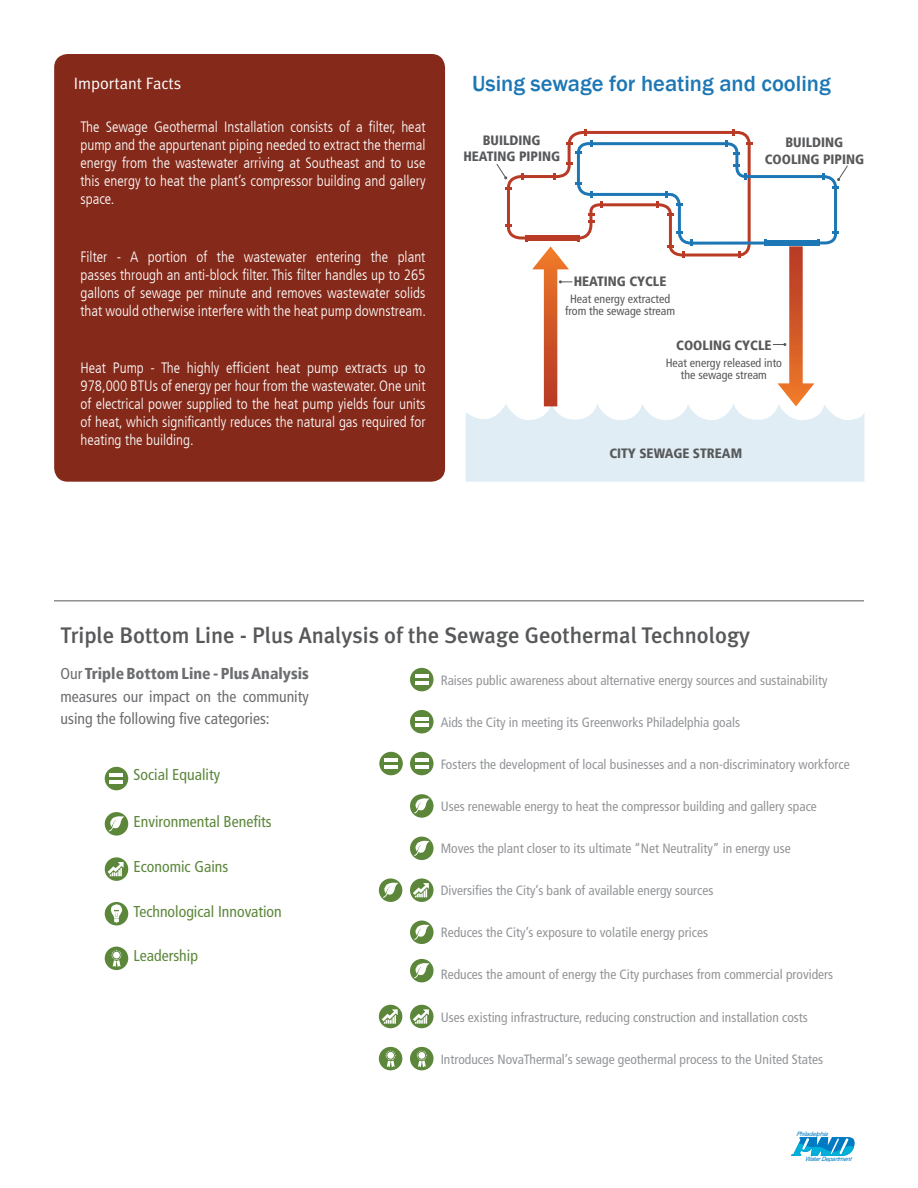
<style>
.page{position:relative;width:918px;height:1188px;background:#fff}
.page>*{position:absolute;margin:0;border:0;box-sizing:border-box;transform-origin:0 0}
.Header__Main{font:500 22.5px "Meta Plus";color:#57585a}
.Body_Text__What_We_r{font:500 22.5px "Franklin Gothic";color:#1c77b4}
.Header__In_it_for_Yo{font:16.5px "Meta Plus Normal";color:#fff}
.New_Body_Text{font:condensed 15.75px/22.5px "Frutiger LT";color:#6c6d70;text-align:justify}
.New_Body_Text-2{font:condensed 15.75px "Frutiger LT";color:#5c873b}
.Body_Text__What_We_r-2{font:300 condensed 15px/18px "Frutiger LT";color:#fff;text-align:justify}
.New_Body_Text-3{font:condensed 13.5px "Frutiger LT";color:#939598}
.Glossary{font:900 condensed 13.5px/16.5px "Frutiger LT";color:#57585a;text-align:center}
.Glossary-2{font:condensed 12px/12px "Frutiger LT";color:#57585a;text-align:center}
.t1{font:italic 6px "Helvetica";letter-spacing:-.02em;color:#007ac2}
.s1{font-weight:900}
</style>
<div class="page">
<svg style="left:410px;top:668px;width:24px;height:23px"></svg>
<svg style="left:415px;top:675px;width:13px;height:9px"></svg>
<div style="left:410px;top:710px;width:24px;height:23px;background:#5c873b;border-radius:50%"></div>
<svg style="left:415px;top:717px;width:13px;height:3px"></svg>
<hr style="left:415px;top:723px;width:13px;height:4px;background:#fff">
<svg style="left:410px;top:752px;width:24px;height:23px"></svg>
<svg style="left:415px;top:759px;width:13px;height:9px"></svg>
<div style="left:379px;top:752px;width:24px;height:23px;background:#5c873b;border-radius:50%"></div>
<hr style="left:384px;top:759px;width:14px;height:3px;background:#fff">
<hr style="left:384px;top:765px;width:14px;height:3px;background:#fff">
<div style="left:54px;top:54px;width:391px;height:428px;background:#852a1a;border-radius:14px"></div>
<svg style="left:791px;top:1137px;width:64px;height:19px"></svg>
<div style="left:105px;top:902px;width:23px;height:23px;background:#5c873b;border-radius:50%"></div>
<svg style="left:111px;top:904px;width:11px;height:19px"></svg>
<div style="left:105px;top:812px;width:23px;height:24px;background:#5c873b;border-radius:50%"></div>
<svg style="left:108px;top:815px;width:16px;height:16px"></svg>
<svg style="left:410px;top:794px;width:24px;height:24px"></svg>
<svg style="left:413px;top:797px;width:17px;height:17px"></svg>
<svg style="left:410px;top:837px;width:24px;height:23px"></svg>
<svg style="left:413px;top:839px;width:17px;height:17px"></svg>
<svg style="left:410px;top:921px;width:24px;height:23px"></svg>
<svg style="left:413px;top:923px;width:17px;height:17px"></svg>
<div style="left:410px;top:959px;width:24px;height:23px;background:#5c873b;border-radius:50%"></div>
<svg style="left:413px;top:962px;width:17px;height:16px"></svg>
<div style="left:379px;top:878px;width:23px;height:24px;background:#5c873b;border-radius:50%"></div>
<svg style="left:382px;top:881px;width:17px;height:17px"></svg>
<svg style="left:105px;top:857px;width:23px;height:24px"></svg>
<svg style="left:108px;top:862px;width:16px;height:14px"></svg>
<svg style="left:410px;top:878px;width:24px;height:24px"></svg>
<svg style="left:413px;top:883px;width:16px;height:14px"></svg>
<div style="left:410px;top:1005px;width:24px;height:23px;background:#5c873b;border-radius:50%"></div>
<svg style="left:413px;top:1009px;width:16px;height:15px"></svg>
<div style="left:379px;top:1005px;width:23px;height:23px;background:#5c873b;border-radius:50%"></div>
<svg style="left:382px;top:1009px;width:16px;height:15px"></svg>
<div style="left:105px;top:947px;width:23px;height:23px;background:#5c873b;border-radius:50%"></div>
<svg style="left:111px;top:950px;width:11px;height:17px"></svg>
<div style="left:113px;top:951px;width:7px;height:8px;background:#fff;border-radius:50%"></div>
<div style="left:113px;top:951px;width:7px;height:8px;border:1px solid #5c873b;border-radius:50%"></div>
<div style="left:410px;top:1047px;width:24px;height:23px;background:#5c873b;border-radius:50%"></div>
<svg style="left:416px;top:1050px;width:11px;height:17px"></svg>
<div style="left:418px;top:1052px;width:8px;height:7px;background:#fff;border-radius:50%"></div>
<div style="left:418px;top:1051px;width:8px;height:8px;border:1px solid #5c873b;border-radius:50%"></div>
<div style="left:379px;top:1047px;width:23px;height:23px;background:#5c873b;border-radius:50%"></div>
<svg style="left:385px;top:1050px;width:11px;height:17px"></svg>
<div style="left:387px;top:1052px;width:7px;height:7px;background:#fff;border-radius:50%"></div>
<div style="left:387px;top:1051px;width:8px;height:8px;border:1px solid #5c873b;border-radius:50%"></div>
<svg style="left:466px;top:129px;width:399px;height:353px"></svg>
<svg style="left:105px;top:767px;width:23px;height:23px"></svg>
<svg style="left:110px;top:774px;width:13px;height:9px"></svg>
<hr style="left:54px;top:600px;width:810px;height:1px;background:#57585a">
<p class="Header__In_it_for_Yo" style="left:74px;top:73px;width:109px">Important Facts</p>
<p class="Body_Text__What_We_r-2" style="left:80px;top:118px;width:347px">The Sewage Geothermal Installation consists of a filter, heat pump and the appurtenant piping needed to extract the thermal energy from the wastewater arriving at Southeast and to use this energy to heat the plant’s compressor building and gallery space.</p>
<p class="Body_Text__What_We_r-2" style="left:80px;top:248px;width:347px">Filter - A portion of the wastewater entering the plant passes through an anti-block filter. This filter handles up to 265 gallons of sewage per minute and removes wastewater solids that would otherwise interfere with the heat pump downstream.</p>
<p class="Body_Text__What_We_r-2" style="left:80px;top:359px;width:347px">Heat Pump - The highly efficient heat pump extracts up to 978,000 BTUs of energy per hour from the wastewater. One unit of electrical power supplied to the heat pump yields four units of heat, which significantly reduces the natural gas required for heating the building.</p>
<p class="Body_Text__What_We_r" style="left:472px;top:70px;width:360px">Using sewage for heating and cooling</p>
<p class="Glossary" style="left:463px;top:132px;width:98px">BUILDING<br>HEATING PIPING</p>
<p class="Glossary" style="left:574px;top:273px;width:94px">HEATING CYCLE</p>
<p class="Glossary-2" style="left:565px;top:293px;width:112px">Heat energy extracted from the sewage stream</p>
<p class="Glossary" style="left:765px;top:134px;width:101px">BUILDING<br>COOLING PIPING</p>
<p class="Glossary" style="left:676px;top:337px;width:97px">COOLING CYCLE</p>
<p class="Glossary-2" style="left:666px;top:357px;width:118px">Heat energy released into the sewage stream</p>
<p class="Glossary" style="left:609px;top:445px;width:134px">CITY SEWAGE STREAM</p>
<p class="Header__Main" style="left:61px;top:622px;width:691px">Triple Bottom Line - Plus Analysis of the Sewage Geothermal Technology</p>
<p class="New_Body_Text" style="left:61px;top:663px;width:250px">Our <span class="s1">Triple Bottom Line - Plus Analysis </span>measures our impact on the community using the following five categories:</p>
<p class="New_Body_Text-3" style="left:441px;top:672px;width:388px">Raises public awareness about alternative energy sources and sustainability</p>
<p class="New_Body_Text-3" style="left:441px;top:714px;width:301px">Aids the City in meeting its Greenworks Philadelphia goals</p>
<p class="New_Body_Text-3" style="left:441px;top:756px;width:411px">Fosters the development of local businesses and a non-discriminatory workforce</p>
<p class="New_Body_Text-3" style="left:441px;top:798px;width:378px">Uses renewable energy to heat the compressor building and gallery space</p>
<p class="New_Body_Text-3" style="left:441px;top:841px;width:352px">Moves the plant closer to its ultimate “Net Neutrality” in energy use</p>
<p class="New_Body_Text-3" style="left:441px;top:883px;width:274px">Diversifies the City’s bank of available energy sources</p>
<p class="New_Body_Text-3" style="left:441px;top:925px;width:269px">Reduces the City’s exposure to volatile energy prices</p>
<p class="New_Body_Text-3" style="left:441px;top:967px;width:394px">Reduces the amount of energy the City purchases from commercial providers</p>
<p class="New_Body_Text-3" style="left:441px;top:1009px;width:369px">Uses existing infrastructure, reducing construction and installation costs</p>
<p class="New_Body_Text-3" style="left:441px;top:1051px;width:384px">Introduces NovaThermal’s sewage geothermal process to the United States</p>
<p class="New_Body_Text-2" style="left:134px;top:765px;width:88px">Social Equality</p>
<p class="New_Body_Text-2" style="left:134px;top:813px;width:140px">Environmental Benefits</p>
<p class="New_Body_Text-2" style="left:134px;top:857px;width:96px">Economic Gains</p>
<p class="New_Body_Text-2" style="left:134px;top:902px;width:150px">Technological Innovation</p>
<p class="New_Body_Text-2" style="left:134px;top:947px;width:66px">Leadership</p>
<p class="t1" style="left:796px;top:1130px;width:34px">Philadelphia</p>
<p class="t1" style="left:805px;top:1155px;width:48px">Water Department</p>
</div>
